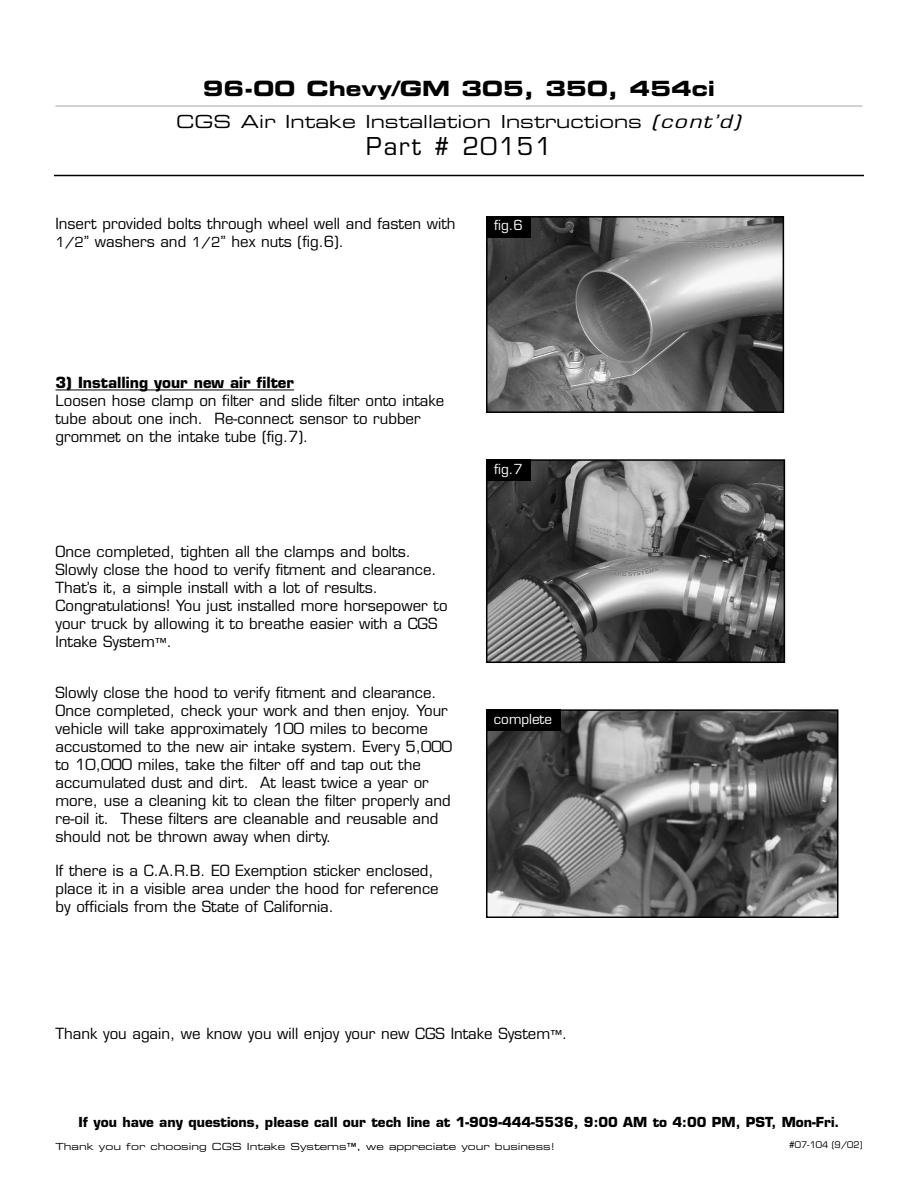
<style>
.page{position:relative;width:918px;height:1188px;background:#fff}
.page>*{position:absolute;margin:0;border:0;box-sizing:border-box;transform-origin:0 0}
.t1{font:24px "Eurostile";letter-spacing:.07em;color:#000}
.t2{font:21px "Eurostile Bold Extended Two";color:#000}
.t3{font:18px "Eurostile Extended Two";color:#000}
.t4{font:15px/18px "Eurostile";color:#000}
.t5{font:700 15px "Eurostile";color:#000}
.t6{font:700 13.5px "Eurostile";color:#000}
.t7{font:13.5px "Eurostile";color:#fff}
.t8{font:9.75px "Eurostile Extended Two";color:#000}
.t9{font:9px "Eurostile";color:#000}
.s1{font-family:"Eurostile";font-style:italic}
.s2{font-size:13.5px}
.s3{font-size:12px}
</style>
<div class="page">
<hr style="left:56px;top:106px;width:806px;height:1px;background:#a7a4a5">
<hr style="left:54px;top:175px;width:810px;height:1px;background:#000">
<hr style="left:55px;top:390px;width:239px;height:1px;background:#000">
<img style="left:489px;top:219px;width:292px;height:191px">
<div style="left:486px;top:216px;width:298px;height:197px;border:2px solid #000"></div>
<div style="left:486px;top:216px;width:45px;height:22px;background:#000"></div>
<img style="left:489px;top:462px;width:293px;height:198px">
<div style="left:486px;top:459px;width:299px;height:204px;border:2px solid #000"></div>
<div style="left:486px;top:459px;width:45px;height:22px;background:#000"></div>
<img style="left:489px;top:712px;width:346px;height:203px">
<div style="left:486px;top:709px;width:352px;height:209px;border:2px solid #000"></div>
<div style="left:486px;top:709px;width:74px;height:22px;background:#000"></div>
<h2 class="t2" style="left:203px;top:81px;width:514px">96-00 Chevy/GM 305, 350, 454ci</h2>
<p class="t3" style="left:176px;top:115px;width:565px">CGS Air Intake Installation Instructions <span class="s1">(cont’d)</span></p>
<h1 class="t1" style="left:366px;top:137px;width:187px">Part # 20151</h1>
<p class="t4" style="left:55px;top:216px;width:402px">Insert provided bolts through wheel well and fasten with<br><span class="s2">1/2</span>” washers and <span class="s2">1/2</span>” hex nuts (fig.6).</p>
<p class="t7" style="left:494px;top:220px;width:30px">fig.6</p>
<p class="t5" style="left:55px;top:377px;width:240px">3) Installing your new air filter</p>
<p class="t4" style="left:55px;top:394px;width:390px">Loosen hose clamp on filter and slide filter onto intake tube about one inch. Re-connect sensor to rubber grommet on the intake tube (fig.7).</p>
<p class="t4" style="left:55px;top:544px;width:394px">Once completed, tighten all the clamps and bolts.<br>Slowly close the hood to verify fitment and clearance.<br>That’s it, a simple install with a lot of results.<br>Congratulations! You just installed more horsepower to your truck by allowing it to breathe easier with a CGS Intake System<span class="s3">™</span>.</p>
<p class="t4" style="left:55px;top:685px;width:398px">Slowly close the hood to verify fitment and clearance.<br>Once completed, check your work and then enjoy. Your vehicle will take approximately 100 miles to become accustomed to the new air intake system. Every 5,000 to 10,000 miles, take the filter off and tap out the accumulated dust and dirt. At least twice a year or more, use a cleaning kit to clean the filter properly and re-oil it. These filters are cleanable and reusable and should not be thrown away when dirty.</p>
<p class="t4" style="left:55px;top:863px;width:385px">If there is a C.A.R.B. EO Exemption sticker enclosed, place it in a visible area under the hood for reference by officials from the State of California.</p>
<p class="t7" style="left:494px;top:463px;width:30px">fig.7</p>
<p class="t7" style="left:494px;top:714px;width:60px">complete</p>
<p class="t4" style="left:55px;top:1026px;width:513px">Thank you again, we know you will enjoy your new CGS Intake System<span class="s3">™</span>.</p>
<p class="t6" style="left:79px;top:1117px;width:762px">If you have any questions, please call our tech line at 1-909-444-5536, 9:00 AM to 4:00 PM, PST, Mon-Fri.</p>
<p class="t9" style="left:789px;top:1142px;width:75px">#07-104 (9/02)</p>
<p class="t8" style="left:56px;top:1143px;width:501px">Thank you for choosing CGS Intake Systems™, we appreciate your business!</p>
</div>
